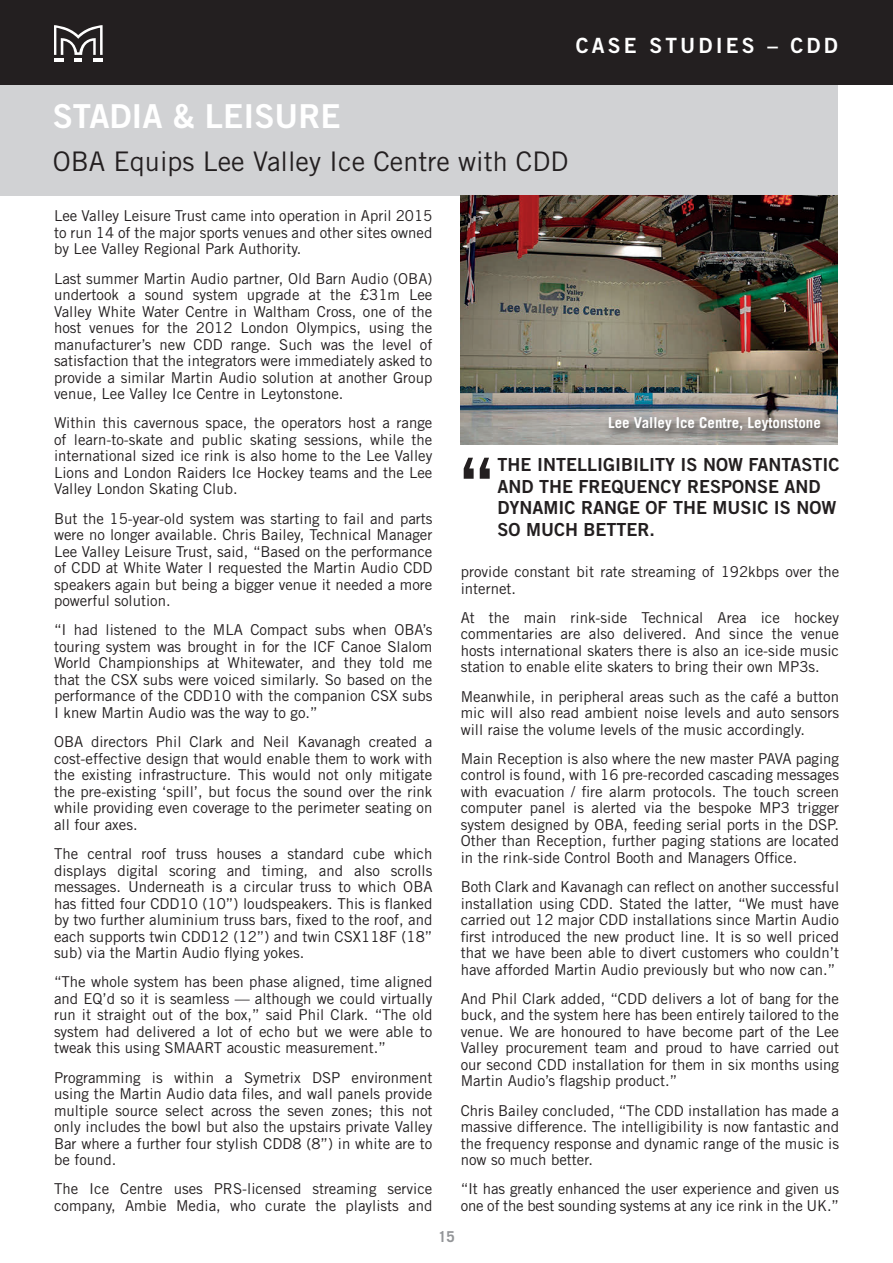
<style>
.page{position:relative;width:893px;height:1263px;background:#fff}
.page>*{position:absolute;margin:0;border:0;box-sizing:border-box;transform-origin:0 0}
.t1{font:72px "Trade Gothic Bold Two";color:#231f20}
.t2{font:33px "Trade Gothic Bold Two";color:#fff}
.t3{font:27px "Trade Gothic";color:#231f20}
.t4{font:21px "Trade Gothic Bold Two";letter-spacing:.15em;color:#fff}
.t5{font:18px/21.6px "Trade Gothic Bold Two";color:#231f20}
.t6{font:15px/16.5px "Trade Gothic";color:#231f20;text-align:justify}
.t7{font:700 15px "Trade Gothic";color:#fff}
.t8{font:700 15px "Trade Gothic";color:#939598}
</style>
<div class="page">
<div style="left:0;top:0;width:893px;height:85px;background:#231f20"></div>
<svg style="left:54px;top:25px;width:49px;height:36px"></svg>
<div style="left:0;top:85px;width:838px;height:111px;background:#d1d2d4"></div>
<img style="left:461px;top:196px;width:377px;height:248px">
<svg style="left:604px;top:413px;width:227px;height:29px;background:#9a9590"></svg>
<h3 class="t4" style="left:576px;top:33px;width:263px">CASE STUDIES – CDD</h3>
<h2 class="t2" style="left:53px;top:95px;width:289px">STADIA &amp; LEISURE</h2>
<h3 class="t3" style="left:53px;top:145px;width:517px">OBA Equips Lee Valley Ice Centre with CDD</h3>
<p class="t6" style="left:54px;top:208px;width:380px">Lee Valley Leisure Trust came into operation in April 2015 to run 14 of the major sports venues and other sites owned by Lee Valley Regional Park Authority.</p>
<p class="t6" style="left:54px;top:270px;width:380px">Last summer Martin Audio partner, Old Barn Audio (OBA) undertook a sound system upgrade at the £31m Lee Valley White Water Centre in Waltham Cross, one of the host venues for the 2012 London Olympics, using the manufacturer’s new CDD range. Such was the level of satisfaction that the integrators were immediately asked to provide a similar Martin Audio solution at another Group venue, Lee Valley Ice Centre in Leytonstone.</p>
<p class="t6" style="left:54px;top:415px;width:380px">Within this cavernous space, the operators host a range of learn-to-skate and public skating sessions, while the international sized ice rink is also home to the Lee Valley Lions and London Raiders Ice Hockey teams and the Lee Valley London Skating Club.</p>
<p class="t6" style="left:54px;top:510px;width:380px">But the 15-year-old system was starting to fail and parts were no longer available. Chris Bailey, Technical Manager Lee Valley Leisure Trust, said, “Based on the performance of CDD at White Water I requested the Martin Audio CDD speakers again but being a bigger venue it needed a more powerful solution.</p>
<p class="t6" style="left:54px;top:622px;width:380px">“I had listened to the MLA Compact subs when OBA’s touring system was brought in for the ICF Canoe Slalom World Championships at Whitewater, and they told me that the CSX subs were voiced similarly. So based on the performance of the CDD10 with the companion CSX subs I knew Martin Audio was the way to go.”</p>
<p class="t6" style="left:54px;top:733px;width:380px">OBA directors Phil Clark and Neil Kavanagh created a cost-effective design that would enable them to work with the existing infrastructure. This would not only mitigate the pre-existing ‘spill’, but focus the sound over the rink while providing even coverage to the perimeter seating on all four axes.</p>
<p class="t6" style="left:54px;top:845px;width:380px">The central roof truss houses a standard cube which displays digital scoring and timing, and also scrolls messages. Underneath is a circular truss to which OBA has fitted four CDD10 (10”) loudspeakers. This is flanked by two further aluminium truss bars, fixed to the roof, and each supports twin CDD12 (12”) and twin CSX118F (18” sub) via the Martin Audio flying yokes.</p>
<p class="t6" style="left:54px;top:973px;width:380px">“The whole system has been phase aligned, time aligned and EQ’d so it is seamless — although we could virtually run it straight out of the box,” said Phil Clark. “The old system had delivered a lot of echo but we were able to tweak this using SMAART acoustic measurement.”</p>
<p class="t6" style="left:54px;top:1069px;width:380px">Programming is within a Symetrix DSP environment using the Martin Audio data files, and wall panels provide multiple source select across the seven zones; this not only includes the bowl but also the upstairs private Valley Bar where a further four stylish CDD8 (8”) in white are to be found.</p>
<p class="t6" style="left:54px;top:1180px;width:380px">The Ice Centre uses PRS-licensed streaming service company, Ambie Media, who curate the playlists and</p>
<p class="t7" style="left:608px;top:414px;width:214px">Lee Valley Ice Centre, Leytonstone</p>
<h1 class="t1" style="left:461px;top:440px;width:33px">“</h1>
<p class="t5" style="left:497px;top:454px;width:343px">THE INTELLIGIBILITY IS NOW FANTASTIC<br>AND THE FREQUENCY RESPONSE AND<br>DYNAMIC RANGE OF THE MUSIC IS NOW<br>SO MUCH BETTER.</p>
<p class="t6" style="left:461px;top:563px;width:380px">provide constant bit rate streaming of 192kbps over the internet.</p>
<p class="t6" style="left:461px;top:609px;width:380px">At the main rink-side Technical Area ice hockey commentaries are also delivered. And since the venue hosts international skaters there is also an ice-side music station to enable elite skaters to bring their own MP3s.</p>
<p class="t6" style="left:461px;top:688px;width:380px">Meanwhile, in peripheral areas such as the café a button mic will also read ambient noise levels and auto sensors will raise the volume levels of the music accordingly.</p>
<p class="t6" style="left:461px;top:750px;width:380px">Main Reception is also where the new master PAVA paging control is found, with 16 pre-recorded cascading messages with evacuation / fire alarm protocols. The touch screen computer panel is alerted via the bespoke MP3 trigger system designed by OBA, feeding serial ports in the DSP.<br>Other than Reception, further paging stations are located in the rink-side Control Booth and Managers Office.</p>
<p class="t6" style="left:461px;top:878px;width:380px">Both Clark and Kavanagh can reflect on another successful installation using CDD. Stated the latter, “We must have carried out 12 major CDD installations since Martin Audio first introduced the new product line. It is so well priced that we have been able to divert customers who couldn’t have afforded Martin Audio previously but who now can.”</p>
<p class="t6" style="left:461px;top:990px;width:380px">And Phil Clark added, “CDD delivers a lot of bang for the buck, and the system here has been entirely tailored to the venue. We are honoured to have become part of the Lee Valley procurement team and proud to have carried out our second CDD installation for them in six months using Martin Audio’s flagship product.”</p>
<p class="t6" style="left:461px;top:1102px;width:380px">Chris Bailey concluded, “The CDD installation has made a massive difference. The intelligibility is now fantastic and the frequency response and dynamic range of the music is now so much better.</p>
<p class="t6" style="left:461px;top:1180px;width:380px">“It has greatly enhanced the user experience and given us one of the best sounding systems at any ice rink in the UK.”</p>
<p class="t8" style="left:438px;top:1227px;width:18px">15</p>
</div>
